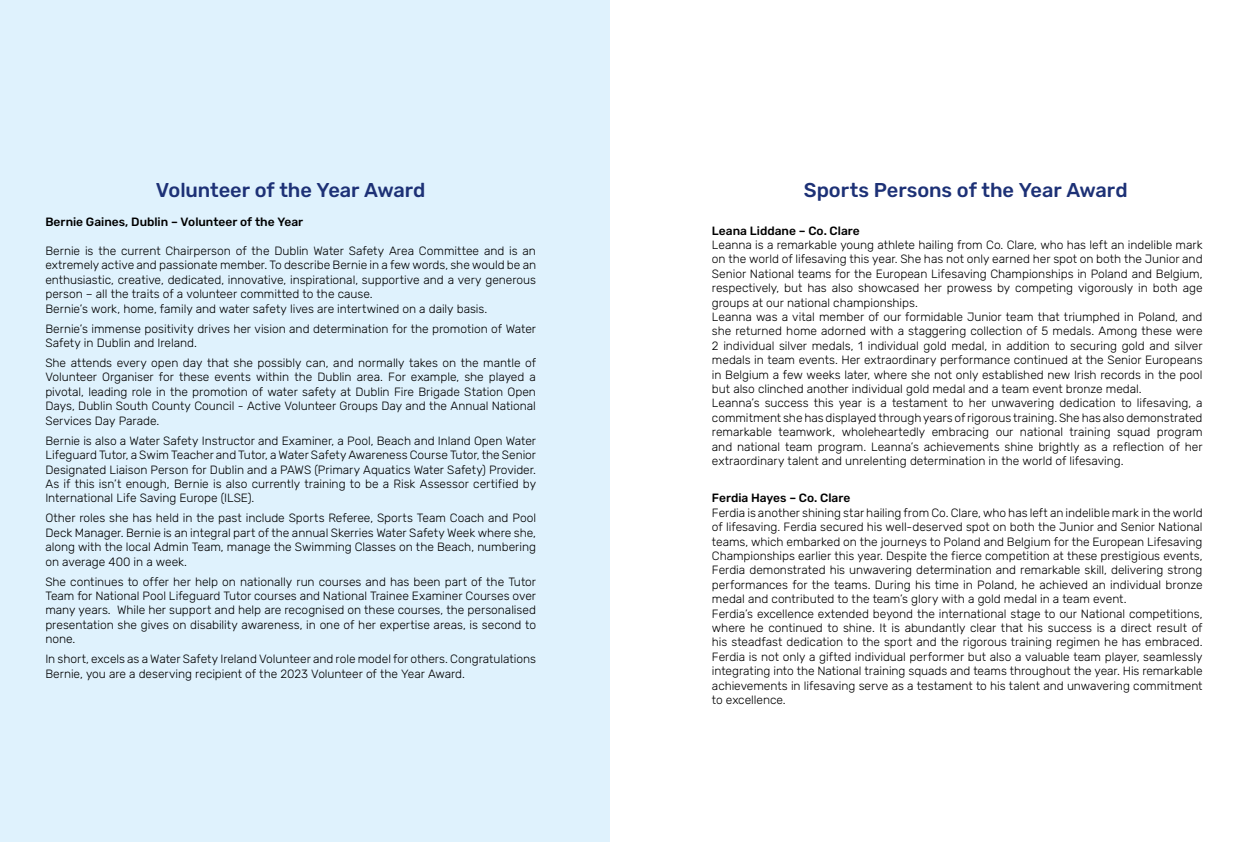
<style>
.page{position:relative;width:1248px;height:842px;background:#fff}
.page>*{position:absolute;margin:0;border:0;box-sizing:border-box;transform-origin:0 0}
.t1{font:500 20px "Rubik";letter-spacing:-.005em;color:#1d3176}
.t2{font:300 12px/14.4px "Rubik";letter-spacing:-.005em;color:#000}
.t3{font:500 12px "Rubik";color:#000}
</style>
<div class="page">
<div style="left:0;top:0;width:609px;height:842px;background:#dff2fd"></div>
<h1 class="t1" style="left:156px;top:179px;width:271px">Volunteer of the Year Award</h1>
<p class="t3" style="left:45px;top:215px;width:259px">Bernie Gaines, Dublin – Volunteer of the Year</p>
<p class="t2" style="left:45px;top:244px;width:492px">Bernie is the current Chairperson of the Dublin Water Safety Area Committee and is an extremely active and passionate member. To describe Bernie in a few words, she would be an enthusiastic, creative, dedicated, innovative, inspirational, supportive and a very generous person – all the traits of a volunteer committed to the cause.<br>Bernie’s work, home, family and water safety lives are intertwined on a daily basis.</p>
<p class="t2" style="left:45px;top:322px;width:492px">Bernie’s immense positivity drives her vision and determination for the promotion of Water<br>Safety in Dublin and Ireland.</p>
<p class="t2" style="left:45px;top:356px;width:492px;text-align:justify">She attends every open day that she possibly can, and normally takes on the mantle of Volunteer Organiser for these events within the Dublin area. For example, she played a pivotal, leading role in the promotion of water safety at Dublin Fire Brigade Station Open Days, Dublin South County Council - Active Volunteer Groups Day and the Annual National Services Day Parade.</p>
<p class="t2" style="left:45px;top:434px;width:492px;text-align:justify">Bernie is also a Water Safety Instructor and Examiner, a Pool, Beach and Inland Open Water Lifeguard Tutor, a Swim Teacher and Tutor, a Water Safety Awareness Course Tutor, the Senior Designated Liaison Person for Dublin and a PAWS (Primary Aquatics Water Safety) Provider.<br>As if this isn’t enough, Bernie is also currently training to be a Risk Assessor certified by International Life Saving Europe (ILSE).</p>
<p class="t2" style="left:45px;top:511px;width:492px;text-align:justify">Other roles she has held in the past include Sports Referee, Sports Team Coach and Pool Deck Manager. Bernie is an integral part of the annual Skerries Water Safety Week where she, along with the local Admin Team, manage the Swimming Classes on the Beach, numbering on average 400 in a week.</p>
<p class="t2" style="left:45px;top:575px;width:492px;text-align:justify">She continues to offer her help on nationally run courses and has been part of the Tutor Team for National Pool Lifeguard Tutor courses and National Trainee Examiner Courses over many years. While her support and help are recognised on these courses, the personalised presentation she gives on disability awareness, in one of her expertise areas, is second to none.</p>
<p class="t2" style="left:45px;top:652px;width:492px">In short, excels as a Water Safety Ireland Volunteer and role model for others. Congratulations<br>Bernie, you are a deserving recipient of the 2023 Volunteer of the Year Award.</p>
<h1 class="t1" style="left:803px;top:179px;width:325px">Sports Persons of the Year Award</h1>
<p class="t3" style="left:711px;top:224px;width:149px">Leana Liddane – Co. Clare</p>
<p class="t2" style="left:711px;top:238px;width:492px">Leanna is a remarkable young athlete hailing from Co. Clare, who has left an indelible mark on the world of lifesaving this year. She has not only earned her spot on both the Junior and Senior National teams for the European Lifesaving Championships in Poland and Belgium, respectively, but has also showcased her prowess by competing vigorously in both age groups at our national championships.<br>Leanna was a vital member of our formidable Junior team that triumphed in Poland, and she returned home adorned with a staggering collection of 5 medals. Among these were 2 individual silver medals, 1 individual gold medal, in addition to securing gold and silver medals in team events. Her extraordinary performance continued at the Senior Europeans in Belgium a few weeks later, where she not only established new Irish records in the pool but also clinched another individual gold medal and a team event bronze medal.<br>Leanna’s success this year is a testament to her unwavering dedication to lifesaving, a commitment she has displayed through years of rigorous training. She has also demonstrated remarkable teamwork, wholeheartedly embracing our national training squad program and national team program. Leanna’s achievements shine brightly as a reflection of her extraordinary talent and unrelenting determination in the world of lifesaving.</p>
<p class="t3" style="left:711px;top:491px;width:140px">Ferdia Hayes – Co. Clare</p>
<p class="t2" style="left:711px;top:506px;width:492px">Ferdia is another shining star hailing from Co. Clare, who has left an indelible mark in the world of lifesaving. Ferdia secured his well-deserved spot on both the Junior and Senior National teams, which embarked on the journeys to Poland and Belgium for the European Lifesaving Championships earlier this year. Despite the fierce competition at these prestigious events, Ferdia demonstrated his unwavering determination and remarkable skill, delivering strong performances for the teams. During his time in Poland, he achieved an individual bronze medal and contributed to the team’s glory with a gold medal in a team event.<br>Ferdia’s excellence extended beyond the international stage to our National competitions, where he continued to shine. It is abundantly clear that his success is a direct result of his steadfast dedication to the sport and the rigorous training regimen he has embraced.<br>Ferdia is not only a gifted individual performer but also a valuable team player, seamlessly integrating into the National training squads and teams throughout the year. His remarkable achievements in lifesaving serve as a testament to his talent and unwavering commitment to excellence.</p>
</div>
